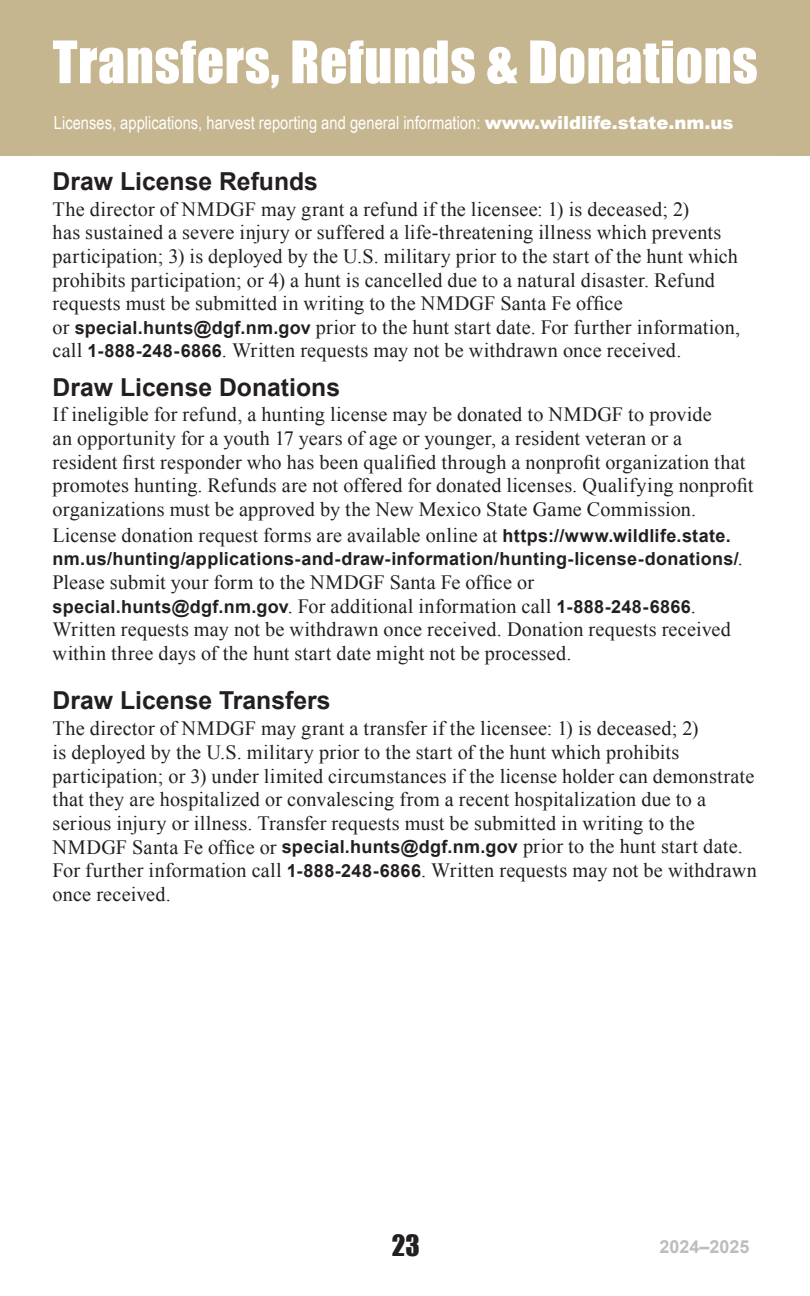
<style>
.page{position:relative;width:810px;height:1296px;background:#fff}
.page>*{position:absolute;margin:0;border:0;box-sizing:border-box;transform-origin:0 0}
.t1{font:54px "Impact";letter-spacing:.01em;color:#fff}
.t2{font:27px "Impact";color:#231f20}
.t3{font:700 24.75px "Arial";color:#231f20}
.t4{font:20.25px/23.6px "Times New Roman";letter-spacing:.01em;color:#231f20}
.t5{font:700 18px "Arial";letter-spacing:.015em;color:#231f20}
.t6{font:18px "Arial Narrow";color:#fff}
.t7{font:700 18px "Arial";color:#bcbdc0}
.s1{font-family:"Arial";font-weight:900}
.s2{font-family:"Arial";font-weight:700;font-size:18px}
.s3{font-family:"Times New Roman";font-weight:400;font-size:20.25px}
</style>
<div class="page">
<div style="left:0;top:0;width:810px;height:156px;background:#c5b68f"></div>
<h1 class="t1" style="left:53px;top:20px;width:707px">Transfers, Refunds &amp; Donations</h1>
<p class="t6" style="left:54px;top:110px;width:681px">Licenses, applications, harvest reporting and general information: <span class="s1">www.wildlife.state.nm.us</span></p>
<p class="t3" style="left:53px;top:165px;width:267px">Draw License Refunds</p>
<p class="t4" style="left:53px;top:197px;width:689px">The director of NMDGF may grant a refund if the licensee: 1) is deceased; 2)<br>has sustained a severe injury or suffered a life-threatening illness which prevents participation; 3) is deployed by the U.S. military prior to the start of the hunt which prohibits participation; or 4) a hunt is cancelled due to a natural disaster. Refund requests must be submitted in writing to the NMDGF Santa Fe office<br>or <span class="s2">special.hunts@dgf.nm.gov</span> prior to the hunt start date. For further information, call <span class="s2">1-888-248-6866</span>. Written requests may not be withdrawn once received.</p>
<p class="t3" style="left:53px;top:371px;width:289px">Draw License Donations</p>
<p class="t4" style="left:53px;top:403px;width:702px">If ineligible for refund, a hunting license may be donated to NMDGF to provide<br>an opportunity for a youth 17 years of age or younger, a resident veteran or a<br>resident first responder who has been qualified through a nonprofit organization that promotes hunting. Refunds are not offered for donated licenses. Qualifying nonprofit organizations must be approved by the New Mexico State Game Commission.</p>
<p class="t4" style="left:53px;top:523px;width:680px">License donation request forms are available online at <span class="s2">https://www.wildlife.state.</span></p>
<p class="t5" style="left:53px;top:547px;width:692px">nm.us/hunting/applications-and-draw-information/hunting-license-donations/<span class="s3">.</span></p>
<p class="t4" style="left:53px;top:570px;width:483px">Please submit your form to the NMDGF Santa Fe office or</p>
<p class="t5" style="left:53px;top:595px;width:645px">special.hunts@dgf.nm.gov<span class="s3">. For additional information call</span> 1-888-248-6866<span class="s3">.</span></p>
<p class="t4" style="left:53px;top:617px;width:680px">Written requests may not be withdrawn once received. Donation requests received within three days of the hunt start date might not be processed.</p>
<p class="t3" style="left:53px;top:684px;width:279px">Draw License Transfers</p>
<p class="t4" style="left:53px;top:716px;width:706px">The director of NMDGF may grant a transfer if the licensee: 1) is deceased; 2)<br>is deployed by the U.S. military prior to the start of the hunt which prohibits participation; or 3) under limited circumstances if the license holder can demonstrate that they are hospitalized or convalescing from a recent hospitalization due to a serious injury or illness. Transfer requests must be submitted in writing to the NMDGF Santa Fe office or <span class="s2">special.hunts@dgf.nm.gov</span> prior to the hunt start date.<br>For further information call <span class="s2">1-888-248-6866</span>. Written requests may not be withdrawn once received.</p>
<h2 class="t2" style="left:392px;top:1224px;width:30px">23</h2>
<p class="t7" style="left:659px;top:1235px;width:92px">2024–2025</p>
</div>
